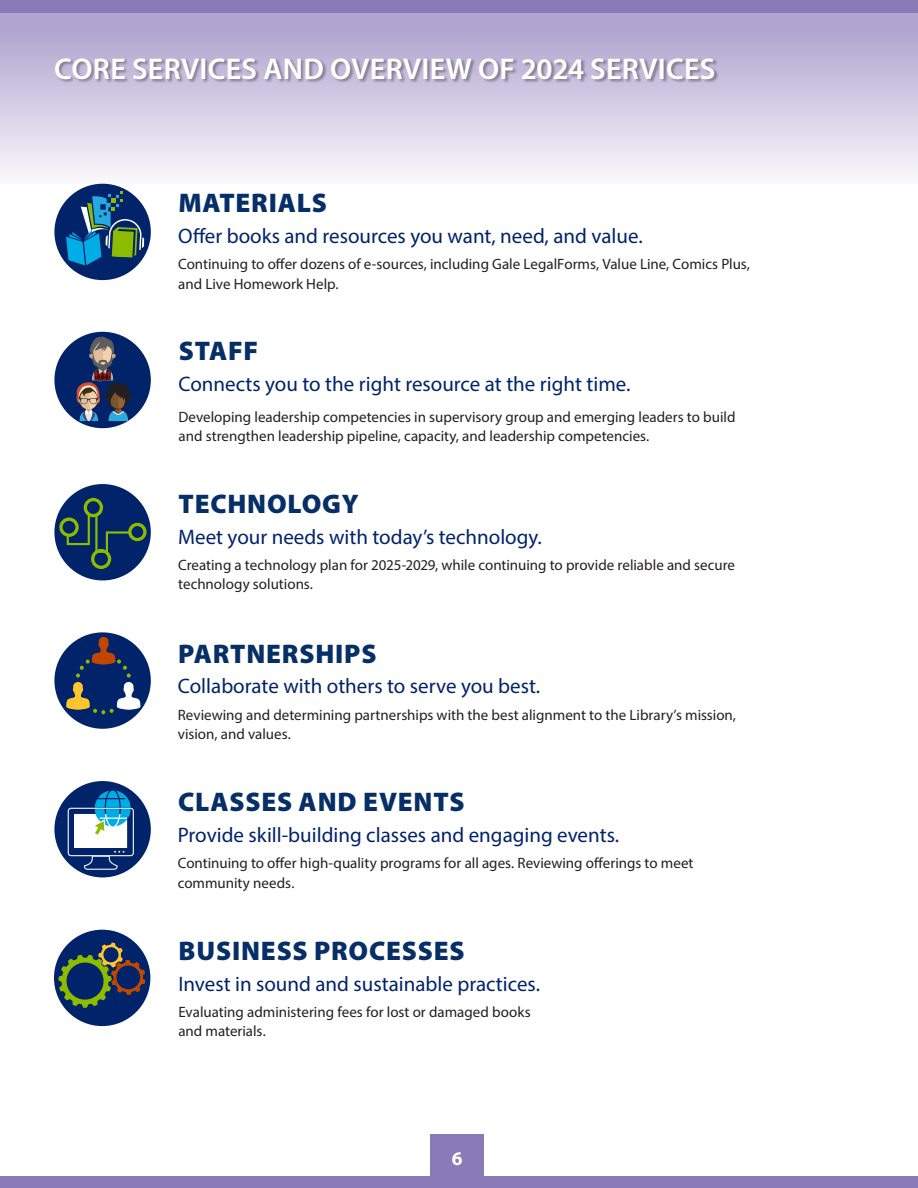
<style>
.page{position:relative;width:918px;height:1188px;background:#fff}
.page>*{position:absolute;margin:0;border:0;box-sizing:border-box;transform-origin:0 0}
.Heading_1__White{font:600 30px "Myriad Pro";letter-spacing:.01em;color:#fff}
.Core_Services__Heading{font:900 27px "Myriad Pro";letter-spacing:.03em;color:#072f67}
.Normal__14pt___Letter_V{font:21px "Myriad Pro";color:#002369}
.Initiatives_Bullets__Letter_V{font:700 19.5px "Myriad Pro";color:#fff}
.Initiatives_Bullets__Letter_V-2{font:15px/19.5px "Myriad Pro";color:#231f20}
</style>
<div class="page">
<div style="left:0;top:12px;width:918px;height:172px;background:linear-gradient(to bottom,#aa9dcb,#f8f7fb)"></div>
<div style="left:54px;top:184px;width:97px;height:96px;background:#002369;border-radius:50%"></div>
<svg style="left:66px;top:191px;width:78px;height:74px"></svg>
<div style="left:54px;top:332px;width:97px;height:96px;background:#002369;border-radius:50%"></div>
<svg style="left:76px;top:336px;width:55px;height:85px"></svg>
<div style="left:54px;top:484px;width:97px;height:96px;background:#002369;border-radius:50%"></div>
<div style="left:59px;top:518px;width:20px;height:19px;border:3px solid #8dbb00;border-radius:50%"></div>
<div style="left:84px;top:498px;width:19px;height:19px;border:3px solid #8dbb00;border-radius:50%"></div>
<svg style="left:66px;top:513px;width:67px;height:41px"></svg>
<div style="left:91px;top:549px;width:20px;height:20px;border:3px solid #8dbb00;border-radius:50%"></div>
<div style="left:128px;top:523px;width:19px;height:18px;border:3px solid #8dbb00;border-radius:50%"></div>
<div style="left:54px;top:632px;width:97px;height:97px;background:#002369;border-radius:50%"></div>
<svg style="left:66px;top:637px;width:74px;height:77px"></svg>
<div style="left:54px;top:930px;width:96px;height:96px;background:#002369;border-radius:50%"></div>
<svg style="left:58px;top:943px;width:88px;height:65px"></svg>
<div style="left:55px;top:58px;width:664px;height:26px;background:#231f20;opacity:.4"></div>
<div style="left:54px;top:781px;width:97px;height:96px;background:#002369;border-radius:50%"></div>
<svg style="left:68px;top:790px;width:66px;height:80px"></svg>
<div style="left:0;top:1176px;width:918px;height:12px;background:#8a7ab8"></div>
<div style="left:0;top:0;width:918px;height:13px;background:#8a7ab8"></div>
<div style="left:430px;top:1134px;width:54px;height:54px;background:#8a7ab8"></div>
<p class="Heading_1__White" style="left:54px;top:50px;width:663px">CORE SERVICES AND OVERVIEW OF 2024 SERVICES</p>
<p class="Core_Services__Heading" style="left:178px;top:185px;width:150px">MATERIALS</p>
<p class="Normal__14pt___Letter_V" style="left:178px;top:223px;width:466px">Offer books and resources you want, need, and value.</p>
<p class="Initiatives_Bullets__Letter_V-2" style="left:178px;top:254px;width:573px">Continuing to offer dozens of e-sources, including Gale LegalForms, Value Line, Comics Plus, and Live Homework Help.</p>
<p class="Core_Services__Heading" style="left:179px;top:333px;width:81px">STAFF</p>
<p class="Normal__14pt___Letter_V" style="left:178px;top:371px;width:454px">Connects you to the right resource at the right time.</p>
<p class="Initiatives_Bullets__Letter_V-2" style="left:178px;top:407px;width:558px">Developing leadership competencies in supervisory group and emerging leaders to build and strengthen leadership pipeline, capacity, and leadership competencies.</p>
<p class="Core_Services__Heading" style="left:178px;top:486px;width:182px">TECHNOLOGY</p>
<p class="Normal__14pt___Letter_V" style="left:178px;top:524px;width:365px">Meet your needs with today’s technology.</p>
<p class="Initiatives_Bullets__Letter_V-2" style="left:178px;top:555px;width:558px">Creating a technology plan for 2025-2029, while continuing to provide reliable and secure technology solutions.</p>
<p class="Core_Services__Heading" style="left:178px;top:635px;width:200px">PARTNERSHIPS</p>
<p class="Normal__14pt___Letter_V" style="left:178px;top:673px;width:364px">Collaborate with others to serve you best.</p>
<p class="Initiatives_Bullets__Letter_V-2" style="left:178px;top:705px;width:560px">Reviewing and determining partnerships with the best alignment to the Library’s mission, vision, and values.</p>
<p class="Core_Services__Heading" style="left:178px;top:784px;width:288px">CLASSES AND EVENTS</p>
<p class="Normal__14pt___Letter_V" style="left:178px;top:822px;width:443px">Provide skill-building classes and engaging events.</p>
<p class="Initiatives_Bullets__Letter_V-2" style="left:178px;top:853px;width:517px">Continuing to offer high-quality programs for all ages. Reviewing offerings to meet community needs.</p>
<p class="Core_Services__Heading" style="left:179px;top:933px;width:287px">BUSINESS PROCESSES</p>
<p class="Normal__14pt___Letter_V" style="left:178px;top:971px;width:363px">Invest in sound and sustainable practices.</p>
<p class="Initiatives_Bullets__Letter_V-2" style="left:178px;top:1002px;width:354px">Evaluating administering fees for lost or damaged books and materials.</p>
<p class="Initiatives_Bullets__Letter_V" style="left:452px;top:1146px;width:12px">6</p>
</div>
